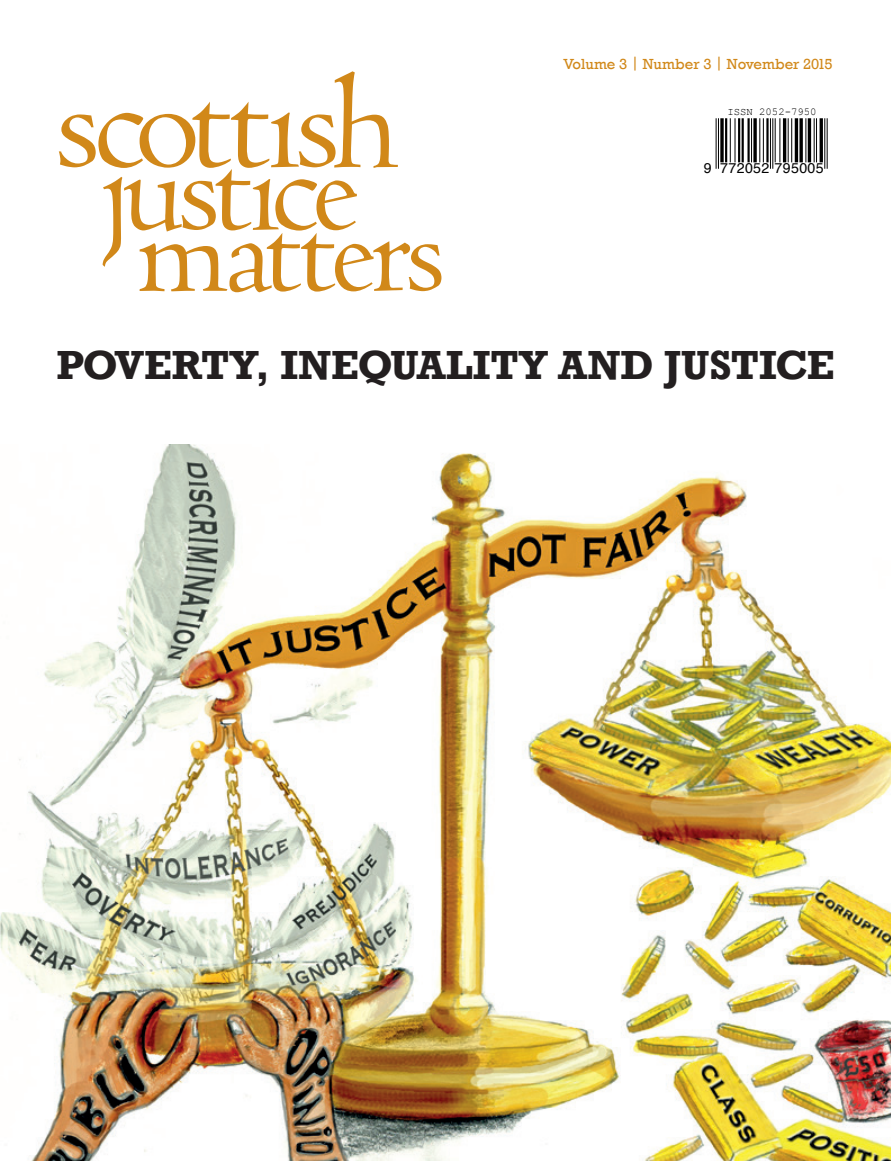
<style>
.page{position:relative;width:891px;height:1161px;background:#fff}
.page>*{position:absolute;margin:0;border:0;box-sizing:border-box;transform-origin:0 0}
.t1{font:700 41.7px "Rockwell";color:#231f20}
.t2{font:15px "Rockwell";color:#d18819}
.t3{font:14.25px "Helvetica";letter-spacing:.025em;color:#000}
.t4{font:10.65px "Courier New";color:#000}
</style>
<div class="page">
<img style="left:0;top:445px;width:891px;height:716px">
<svg style="left:59px;top:71px;width:382px;height:221px"></svg>
<svg style="left:720px;top:147px;width:4px;height:15px"></svg>
<svg style="left:753px;top:147px;width:4px;height:15px"></svg>
<hr style="left:766px;top:144px;width:3px;height:18px;background:#000">
<hr style="left:783px;top:144px;width:3px;height:18px;background:#000">
<hr style="left:795px;top:144px;width:3px;height:18px;background:#000">
<svg style="left:799px;top:147px;width:4px;height:15px"></svg>
<hr style="left:808px;top:144px;width:3px;height:18px;background:#000">
<hr style="left:820px;top:144px;width:3px;height:18px;background:#000">
<svg style="left:715px;top:118px;width:105px;height:29px"></svg>
<svg style="left:716px;top:118px;width:3px;height:51px"></svg>
<svg style="left:720px;top:118px;width:4px;height:29px"></svg>
<svg style="left:725px;top:118px;width:27px;height:44px"></svg>
<svg style="left:753px;top:118px;width:4px;height:29px"></svg>
<svg style="left:759px;top:118px;width:5px;height:44px"></svg>
<hr style="left:766px;top:118px;width:3px;height:29px;background:#000">
<svg style="left:770px;top:118px;width:10px;height:51px"></svg>
<hr style="left:783px;top:118px;width:3px;height:29px;background:#000">
<svg style="left:788px;top:118px;width:4px;height:44px"></svg>
<hr style="left:795px;top:118px;width:3px;height:29px;background:#000">
<svg style="left:799px;top:118px;width:4px;height:29px"></svg>
<svg style="left:805px;top:118px;width:1px;height:44px"></svg>
<hr style="left:808px;top:118px;width:3px;height:29px;background:#000">
<svg style="left:814px;top:118px;width:3px;height:44px"></svg>
<hr style="left:820px;top:118px;width:3px;height:29px;background:#000">
<svg style="left:824px;top:118px;width:4px;height:51px"></svg>
<p class="t2" style="left:564px;top:55px;width:270px">Volume 3 | Number 3 | November 2015</p>
<p class="t4" style="left:727px;top:105px;width:91px">ISSN 2052-7950</p>
<p class="t3" style="left:704px;top:157px;width:122px">9 772052 795005</p>
<p class="t1" style="left:56px;top:339px;width:780px">POVERTY, INEQUALITY AND JUSTICE</p>
</div>
